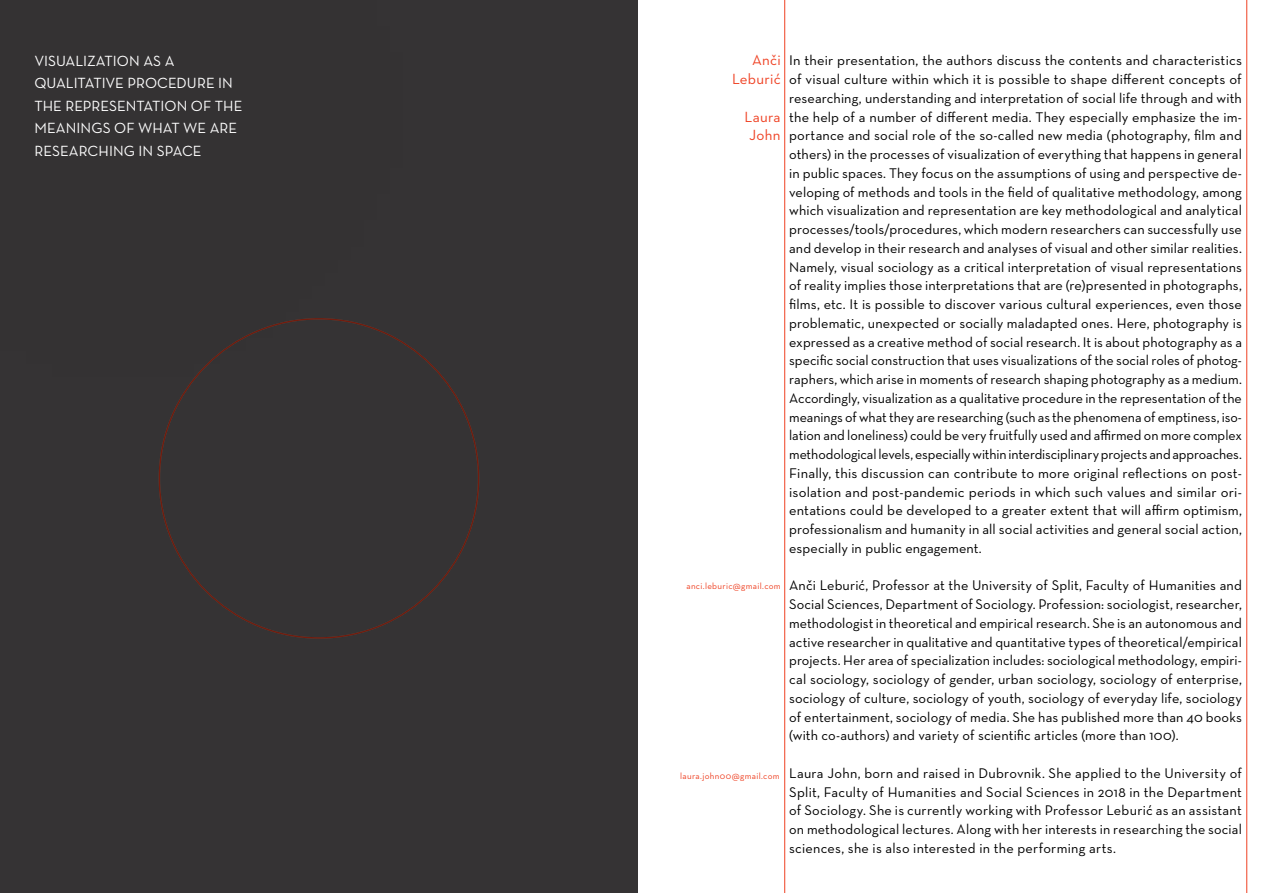
<style>
.page{position:relative;width:1276px;height:893px;background:#fff}
.page>*{position:absolute;margin:0;border:0;box-sizing:border-box;transform-origin:0 0}
.t1{font:500 15px/22.5px "Neutra Text CE";color:#fff}
.t2{font:500 15px/18.8px "Neutra Text CE";letter-spacing:.015em;color:#ef4123;text-align:right}
.t3{font:500 14.25px/18.8px "Neutra Text CE";letter-spacing:.01em;color:#000;text-align:justify}
.t4{font:500 9px "Neutra Text CE";letter-spacing:.035em;color:#ef4123}
</style>
<div class="page">
<div style="left:0;top:0;width:638px;height:893px;background:#353334"></div>
<hr style="left:1246px;top:0;width:1px;height:893px;background:#ef4123">
<hr style="left:784px;top:0;width:1px;height:893px;background:#ef4123">
<p class="t1" style="left:34px;top:49px;width:210px">VISUALIZATION AS A<br>QUALITATIVE PROCEDURE IN<br>THE REPRESENTATION OF THE<br>MEANINGS OF WHAT WE ARE<br>RESEARCHING IN SPACE</p>
<p class="t2" style="left:732px;top:51px;width:50px">Anči<br>Leburić</p>
<p class="t2" style="left:744px;top:107px;width:38px;text-align:center">Laura<br>John</p>
<p class="t4" style="left:686px;top:580px;width:96px">anci.leburic@gmail.com</p>
<p class="t4" style="left:680px;top:771px;width:101px">laura.john00@gmail.com</p>
<p class="t3" style="left:789px;top:51px;width:454px">In their presentation, the authors discuss the contents and characteristics of visual culture within which it is possible to shape different concepts of researching, understanding and interpretation of social life through and with the help of a number of different media. They especially emphasize the im&shy;portance and social role of the so-called new media (photography, film and others) in the processes of visualization of everything that happens in general in public spaces. They focus on the assumptions of using and perspective de&shy;veloping of methods and tools in the field of qualitative methodology, among which visualization and representation are key methodological and analytical processes/tools/procedures, which modern researchers can successfully use and develop in their research and analyses of visual and other similar realities.<br>Namely, visual sociology as a critical interpretation of visual representations of reality implies those interpretations that are (re)presented in photographs, films, etc. It is possible to discover various cultural experiences, even those problematic, unexpected or socially maladapted ones. Here, photography is expressed as a creative method of social research. It is about photography as a specific social construction that uses visualizations of the social roles of photog&shy;raphers, which arise in moments of research shaping photography as a medium.<br>Accordingly, visualization as a qualitative procedure in the representation of the meanings of what they are researching (such as the phenomena of emptiness, iso&shy;lation and loneliness) could be very fruitfully used and affirmed on more complex methodological levels, especially within interdisciplinary projects and approaches.<br>Finally, this discussion can contribute to more original reflections on post&shy;isolation and post-pandemic periods in which such values and similar ori&shy;entations could be developed to a greater extent that will affirm optimism, professionalism and humanity in all social activities and general social action, especially in public engagement.</p>
<p class="t3" style="left:789px;top:576px;width:454px">Anči Leburić, Professor at the University of Split, Faculty of Humanities and Social Sciences, Department of Sociology. Profession: sociologist, researcher, methodologist in theoretical and empirical research. She is an autonomous and active researcher in qualitative and quantitative types of theoretical/empirical projects. Her area of specialization includes: sociological methodology, empiri&shy;cal sociology, sociology of gender, urban sociology, sociology of enterprise, sociology of culture, sociology of youth, sociology of everyday life, sociology of entertainment, sociology of media. She has published more than 40 books (with co-authors) and variety of scientific articles (more than 100).</p>
<p class="t3" style="left:789px;top:763px;width:454px">Laura John, born and raised in Dubrovnik. She applied to the University of Split, Faculty of Humanities and Social Sciences in 2018 in the Department of Sociology. She is currently working with Professor Leburić as an assistant on methodological lectures. Along with her interests in researching the social sciences, she is also interested in the performing arts.</p>
</div>
